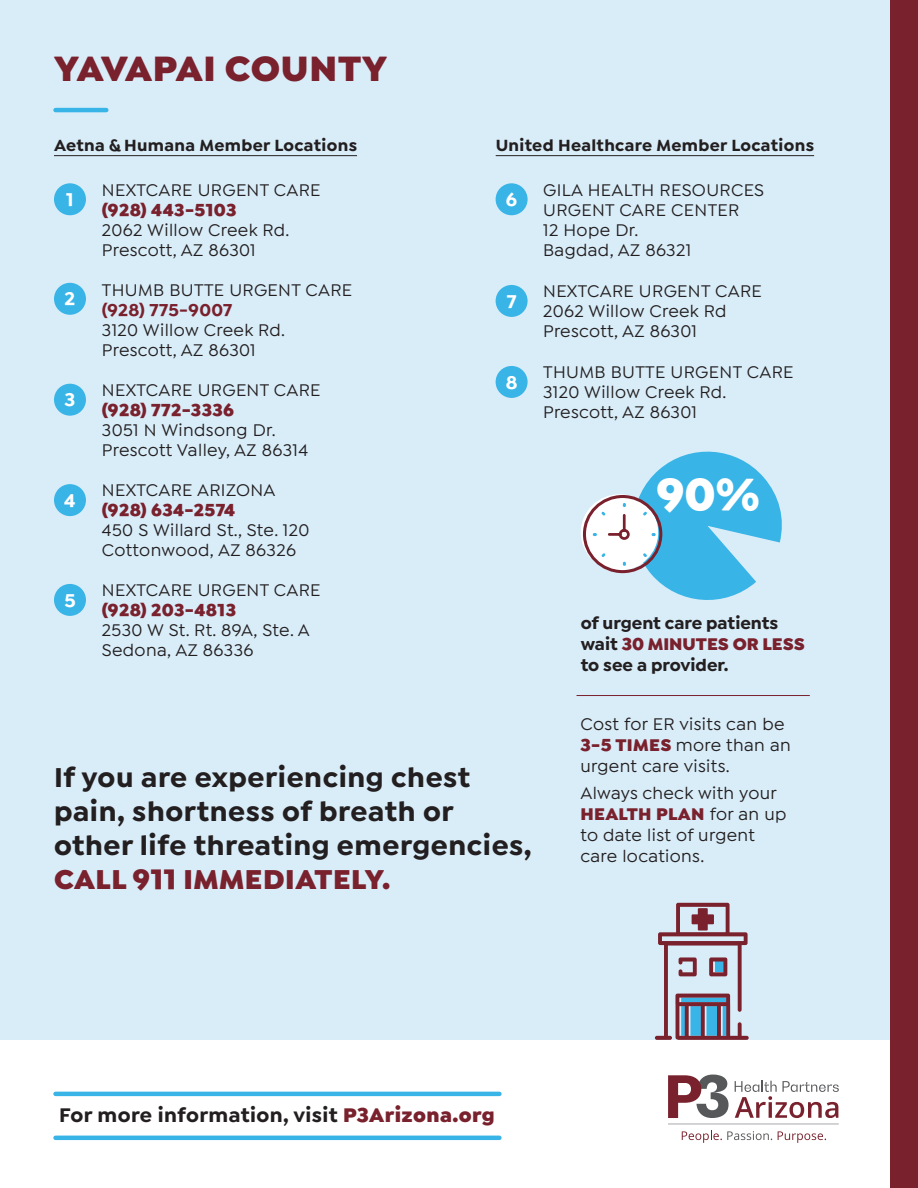
<style>
.page{position:relative;width:918px;height:1188px;background:#fff}
.page>*{position:absolute;margin:0;border:0;box-sizing:border-box;transform-origin:0 0}
.t1{font:900 46.65px "Isidora Sans";color:#fff}
.t2{font:900 37.5px "Isidora Sans";letter-spacing:.02em;color:#79212d}
.t3{font:700 29.1px/34.2px "Isidora Sans";letter-spacing:.02em;color:#231f20}
.t4{font:700 21px "Isidora Sans";letter-spacing:.02em;color:#231f20}
.t5{font:700 19.35px "Isidora Sans";color:#fff}
.t6{font:500 18px/20px "Isidora Sans";letter-spacing:.02em;color:#231f20}
.t7{font:700 18px/21px "Isidora Sans";color:#231f20}
.t8{font:900 18px "Isidora Sans";letter-spacing:.02em;color:#79212d}
.t9{font:700 18px "Isidora Sans";letter-spacing:.02em;color:#79212d}
.t10{font:700 17.25px "Isidora Sans";letter-spacing:.02em;color:#231f20}
.s1{font-weight:900;color:#79212d}
</style>
<div class="page">
<div style="left:0;top:0;width:918px;height:1040px;background:#d9edf9"></div>
<div style="left:891px;top:0;width:27px;height:1188px;background:#79212d"></div>
<div style="left:54px;top:183px;width:32px;height:32px;background:#39b4e7;border-radius:50%"></div>
<div style="left:54px;top:283px;width:32px;height:32px;background:#39b4e7;border-radius:50%"></div>
<div style="left:54px;top:384px;width:32px;height:32px;background:#39b4e7;border-radius:50%"></div>
<div style="left:54px;top:484px;width:32px;height:32px;background:#39b4e7;border-radius:50%"></div>
<div style="left:54px;top:584px;width:32px;height:32px;background:#39b4e7;border-radius:50%"></div>
<div style="left:496px;top:183px;width:32px;height:32px;background:#39b4e7;border-radius:50%"></div>
<div style="left:496px;top:285px;width:32px;height:32px;background:#39b4e7;border-radius:50%"></div>
<div style="left:496px;top:366px;width:32px;height:32px;background:#39b4e7;border-radius:50%"></div>
<svg style="left:655px;top:903px;width:94px;height:137px"></svg>
<svg style="left:581px;top:494px;width:77px;height:77px"></svg>
<svg style="left:593px;top:451px;width:189px;height:149px"></svg>
<div style="left:583px;top:495px;width:79px;height:78px;border:3px solid #79212d;border-radius:50%"></div>
<hr style="left:577px;top:695px;width:233px;height:1px;background:#79212d">
<hr style="left:56px;top:1136px;width:443px;height:4px;background:#39b4e7">
<hr style="left:56px;top:1092px;width:443px;height:4px;background:#39b4e7">
<svg style="left:668px;top:1075px;width:61px;height:43px"></svg>
<svg style="left:735px;top:1081px;width:104px;height:37px"></svg>
<hr style="left:668px;top:1124px;width:171px;height:1px;background:#a8a9ad">
<svg style="left:682px;top:1131px;width:90px;height:12px"></svg>
<svg style="left:778px;top:1131px;width:48px;height:12px"></svg>
<hr style="left:54px;top:155px;width:303px;height:1px;background:#231f20">
<hr style="left:496px;top:155px;width:318px;height:1px;background:#231f20">
<hr style="left:56px;top:108px;width:50px;height:4px;background:#39b4e7">
<p class="t2" style="left:54px;top:44px;width:335px">YAVAPAI COUNTY</p>
<p class="t10" style="left:54px;top:135px;width:305px">Aetna &amp; Humana Member Locations</p>
<p class="t10" style="left:496px;top:135px;width:320px">United Healthcare Member Locations</p>
<p class="t5" style="left:66px;top:188px;width:9px">1</p>
<p class="t5" style="left:65px;top:287px;width:12px">2</p>
<p class="t5" style="left:65px;top:388px;width:12px">3</p>
<p class="t5" style="left:64px;top:488px;width:13px">4</p>
<p class="t5" style="left:64px;top:588px;width:13px">5</p>
<p class="t6" style="left:102px;top:180px;width:220px">NEXTCARE URGENT CARE</p>
<p class="t8" style="left:102px;top:198px;width:136px">(928) 443-5103</p>
<p class="t6" style="left:102px;top:220px;width:189px">2062 Willow Creek Rd.</p>
<p class="t6" style="left:102px;top:240px;width:155px">Prescott, AZ 86301</p>
<p class="t6" style="left:102px;top:280px;width:252px">THUMB BUTTE URGENT CARE</p>
<p class="t9" style="left:102px;top:299px;width:132px">(928) 775-9007</p>
<p class="t6" style="left:102px;top:320px;width:185px">3120 Willow Creek Rd.</p>
<p class="t6" style="left:102px;top:340px;width:155px">Prescott, AZ 86301</p>
<p class="t6" style="left:102px;top:380px;width:220px">NEXTCARE URGENT CARE <span class="s1">(928) 772-3336</span></p>
<p class="t6" style="left:102px;top:420px;width:175px">3051 N Windsong Dr.</p>
<p class="t6" style="left:102px;top:440px;width:208px">Prescott Valley, AZ 86314</p>
<p class="t6" style="left:102px;top:480px;width:175px">NEXTCARE ARIZONA <span class="s1">(928) 634-2574</span></p>
<p class="t6" style="left:102px;top:520px;width:209px">450 S Willard St., Ste. 120</p>
<p class="t6" style="left:102px;top:540px;width:196px">Cottonwood, AZ 86326</p>
<p class="t6" style="left:102px;top:580px;width:220px">NEXTCARE URGENT CARE <span class="s1">(928) 203-4813</span></p>
<p class="t6" style="left:102px;top:620px;width:210px">2530 W St. Rt. 89A, Ste. A</p>
<p class="t6" style="left:102px;top:640px;width:153px">Sedona, AZ 86336</p>
<p class="t5" style="left:506px;top:188px;width:13px">6</p>
<p class="t5" style="left:507px;top:289px;width:11px">7</p>
<p class="t5" style="left:506px;top:370px;width:13px">8</p>
<p class="t6" style="left:543px;top:180px;width:223px">GILA HEALTH RESOURCES<br>URGENT CARE CENTER</p>
<p class="t6" style="left:543px;top:220px;width:97px">12 Hope Dr.</p>
<p class="t6" style="left:543px;top:240px;width:150px">Bagdad, AZ 86321</p>
<p class="t6" style="left:543px;top:281px;width:220px">NEXTCARE URGENT CARE<br>2062 Willow Creek Rd</p>
<p class="t6" style="left:543px;top:321px;width:155px">Prescott, AZ 86301</p>
<p class="t6" style="left:543px;top:362px;width:252px">THUMB BUTTE URGENT CARE</p>
<p class="t6" style="left:543px;top:382px;width:185px">3120 Willow Creek Rd.</p>
<p class="t6" style="left:543px;top:402px;width:155px">Prescott, AZ 86301</p>
<p class="t1" style="left:657px;top:465px;width:105px">90%</p>
<p class="t7" style="left:581px;top:613px;width:226px">of urgent care patients wait <span class="s1">30 MINUTES OR LESS</span></p>
<p class="t7" style="left:581px;top:655px;width:149px">to see a provider.</p>
<p class="t3" style="left:54px;top:760px;width:479px">If you are experiencing chest pain, shortness of breath or other life threating emergencies,<br><span class="s1">CALL 911 IMMEDIATELY.</span></p>
<p class="t6" style="left:580px;top:714px;width:212px;line-height:21px">Cost for ER visits can be<br><span class="s1">3-5 TIMES</span> more than an urgent care visits.</p>
<p class="t6" style="left:580px;top:783px;width:208px;line-height:21px">Always check with your<br><span class="s1">HEALTH PLAN</span> for an up to date list of urgent care locations.</p>
<p class="t4" style="left:59px;top:1103px;width:437px">For more information, visit <span class="s1">P3Arizona.org</span></p>
</div>
